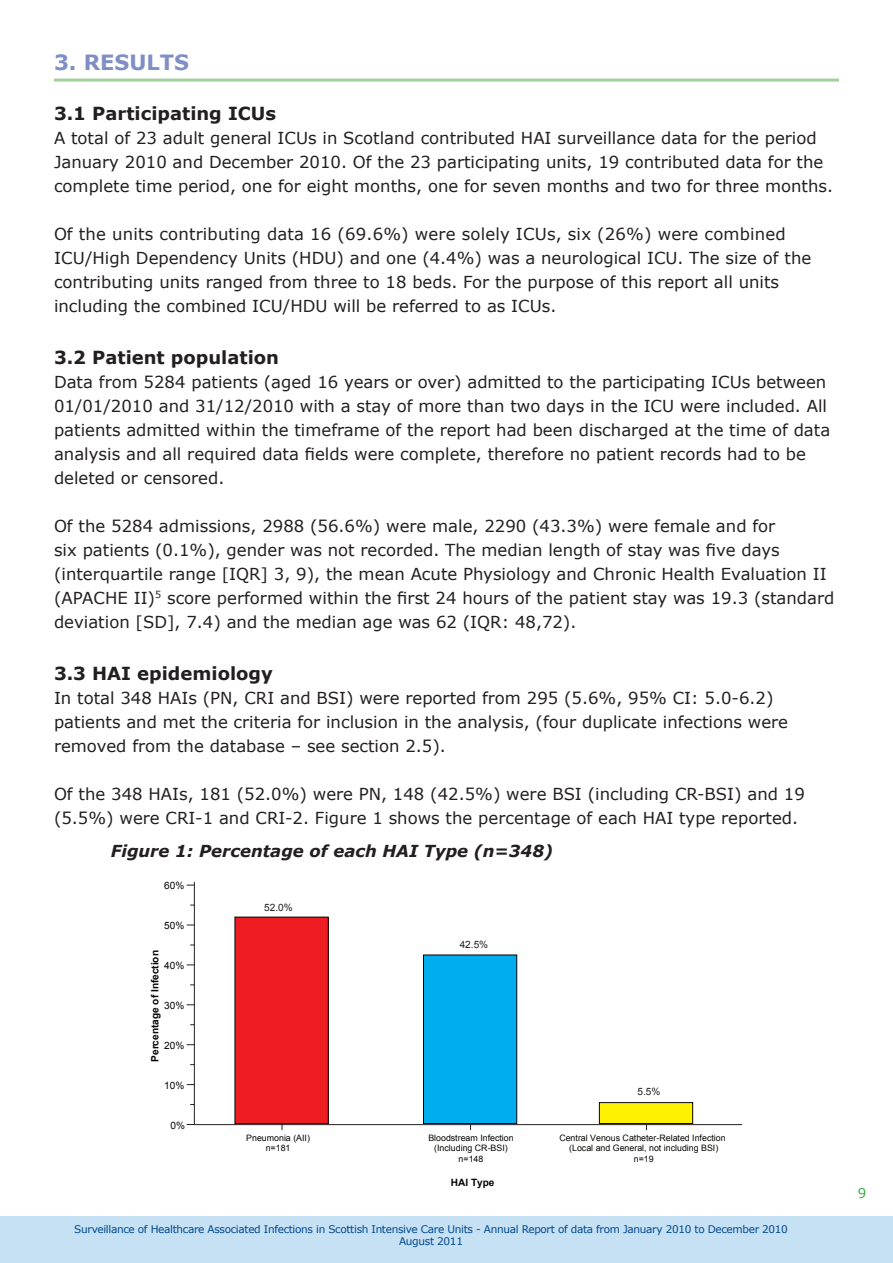
<style>
.page{position:relative;width:893px;height:1263px;background:#fff}
.page>*{position:absolute;margin:0;border:0;box-sizing:border-box;transform-origin:0 0}
.t1{font:700 21px "Verdana";color:#7f8ec4}
.t2{font:700 18px "Verdana";color:#231f20}
.t3{font:16.5px/24px "Verdana";color:#231f20}
.t4{font:italic 700 16.5px "Verdana";color:#231f20}
.t5{font:13.5px "Verdana";color:#40ae49}
.t6{font:10.5px/12.6px "Verdana";letter-spacing:-.03em;color:#004a8d;text-align:center}
.t7{font:700 10.05px "Arial";color:#050504}
.t8{font:10.05px "Arial";color:#050504}
.t9{font:10.05px "Arial";color:#231f20}
.t10{font:8.85px/10.6px "Arial";color:#050504;text-align:center}
</style>
<div class="page">
<div style="left:0;top:1216px;width:893px;height:47px;background:#c6e0f4"></div>
<hr style="left:54px;top:79px;width:785px;height:3px;background:#a3cf9a">
<div style="left:235px;top:917px;width:93px;height:206px;background:#ee1d23"></div>
<div style="left:423px;top:955px;width:94px;height:168px;background:#00aeef"></div>
<div style="left:423px;top:955px;width:94px;height:169px;border:1px solid #050504"></div>
<div style="left:599px;top:1102px;width:94px;height:21px;background:#fff101"></div>
<div style="left:599px;top:1102px;width:94px;height:22px;border:1px solid #050504"></div>
<hr style="left:194px;top:882px;width:1px;height:242px;background:#231f20">
<hr style="left:194px;top:1124px;width:548px;height:1px;background:#231f20">
<p class="t1" style="left:54px;top:49px;width:137px">3. RESULTS</p>
<p class="t2" style="left:54px;top:102px;width:224px">3.1 Participating ICUs</p>
<p class="t3" style="left:54px;top:125px;width:781px">A total of 23 adult general ICUs in Scotland contributed HAI surveillance data for the period<br>January 2010 and December 2010. Of the 23 participating units, 19 contributed data for the complete time period, one for eight months, one for seven months and two for three months.</p>
<p class="t3" style="left:54px;top:221px;width:759px">Of the units contributing data 16 (69.6%) were solely ICUs, six (26%) were combined ICU/High Dependency Units (HDU) and one (4.4%) was a neurological ICU. The size of the contributing units ranged from three to 18 beds. For the purpose of this report all units including the combined ICU/HDU will be referred to as ICUs.</p>
<p class="t2" style="left:54px;top:346px;width:227px">3.2 Patient population</p>
<p class="t3" style="left:54px;top:369px;width:778px">Data from 5284 patients (aged 16 years or over) admitted to the participating ICUs between 01/01/2010 and 31/12/2010 with a stay of more than two days in the ICU were included. All patients admitted within the timeframe of the report had been discharged at the time of data analysis and all required data fields were complete, therefore no patient records had to be deleted or censored.</p>
<p class="t3" style="left:54px;top:513px;width:782px">Of the 5284 admissions, 2988 (56.6%) were male, 2290 (43.3%) were female and for<br>six patients (0.1%), gender was not recorded. The median length of stay was five days (interquartile range [IQR] 3, 9), the mean Acute Physiology and Chronic Health Evaluation II (APACHE II)<sup>5</sup> score performed within the first 24 hours of the patient stay was 19.3 (standard deviation [SD], 7.4) and the median age was 62 (IQR: 48,72).</p>
<p class="t2" style="left:54px;top:662px;width:220px">3.3 HAI epidemiology</p>
<p class="t3" style="left:54px;top:686px;width:736px">In total 348 HAIs (PN, CRI and BSI) were reported from 295 (5.6%, 95% CI: 5.0-6.2) patients and met the criteria for inclusion in the analysis, (four duplicate infections were removed from the database – see section 2.5).</p>
<p class="t3" style="left:54px;top:782px;width:752px">Of the 348 HAIs, 181 (52.0%) were PN, 148 (42.5%) were BSI (including CR-BSI) and 19 (5.5%) were CRI-1 and CRI-2. Figure 1 shows the percentage of each HAI type reported.</p>
<p class="t4" style="left:111px;top:840px;width:444px">Figure 1: Percentage of each HAI Type (n=348)</p>
<p class="t8" style="left:164px;top:879px;width:22px">60%</p>
<p class="t8" style="left:164px;top:919px;width:22px">50%</p>
<p class="t7" style="left:148px;top:1062px;width:113px;rotate:-90deg">Percentage of Infection</p>
<p class="t8" style="left:164px;top:959px;width:22px">40%</p>
<p class="t8" style="left:164px;top:999px;width:22px">30%</p>
<p class="t8" style="left:164px;top:1038px;width:22px">20%</p>
<p class="t8" style="left:164px;top:1078px;width:22px">10%</p>
<p class="t8" style="left:171px;top:1118px;width:16px">0%</p>
<p class="t9" style="left:264px;top:901px;width:30px">52.0%</p>
<p class="t9" style="left:460px;top:937px;width:30px">42.5%</p>
<p class="t9" style="left:637px;top:1085px;width:24px">5.5%</p>
<p class="t10" style="left:246px;top:1132px;width:65px">Pneumonia (AII) n=181</p>
<p class="t10" style="left:428px;top:1132px;width:87px">Bloodstream Infection (Including CR-BSI) n=148</p>
<p class="t10" style="left:559px;top:1132px;width:168px">Central Venous Catheter-Related Infection (Local and General, not including BSI) n=19</p>
<p class="t7" style="left:451px;top:1176px;width:45px">HAI Type</p>
<p class="t6" style="left:74px;top:1222px;width:715px">Surveillance of Healthcare Associated Infections in Scottish Intensive Care Units - Annual Report of data from January 2010 to December 2010<br>August 2011</p>
<p class="t5" style="left:858px;top:1184px;width:10px">9</p>
</div>
